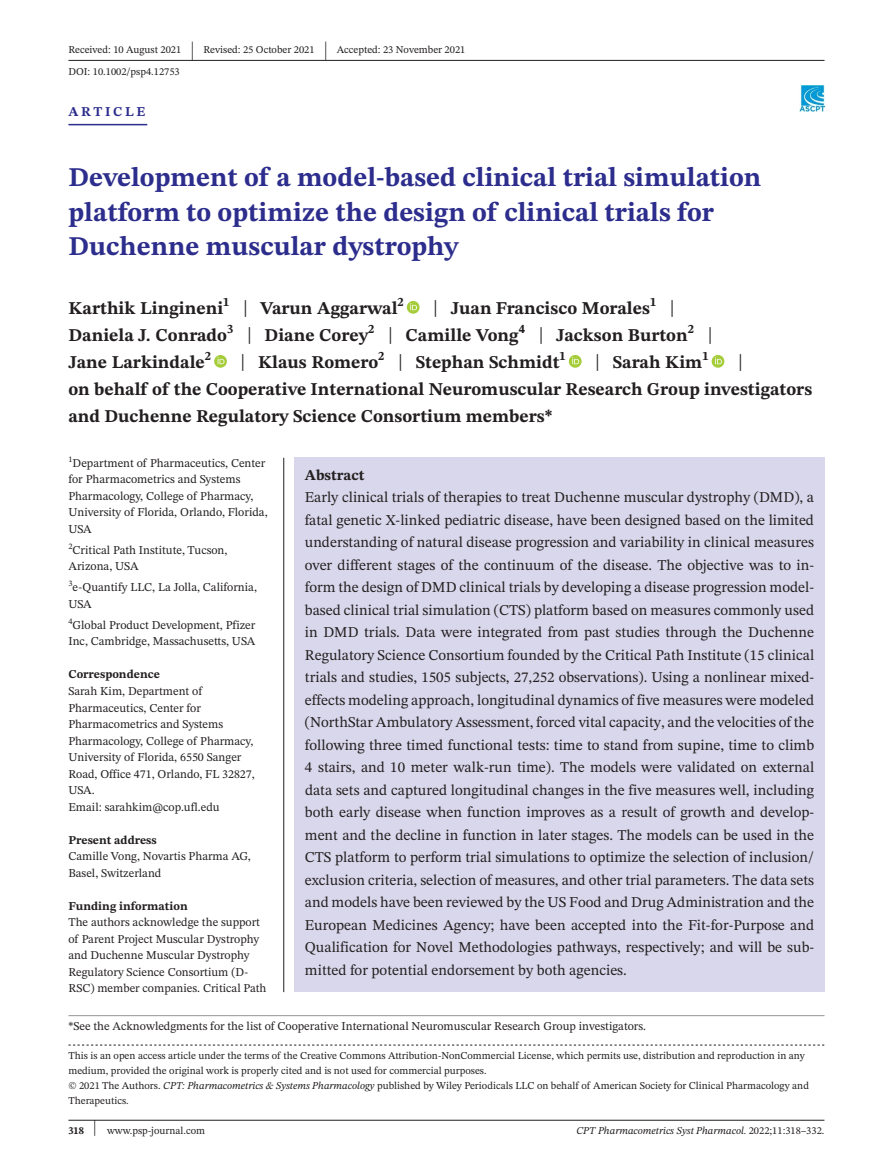
<style>
.page{position:relative;width:893px;height:1174px;background:#fff}
.page>*{position:absolute;margin:0;border:0;box-sizing:border-box;transform-origin:0 0}
.t1{font:700 27px/34.5px "STIX Two Text";color:#2c2d8c}
.t2{font:25.65px "STIX Two Text";color:#231f20;scale:.49 1}
.t3{font:23.4px "STIX Two Text";color:#231f20;scale:.77 1}
.t4{font:700 18px/27px "STIX Two Text";color:#231f20}
.t5{font:15px/22.5px "STIX Two Text";color:#231f20;text-align:justify}
.t6{font:700 15px "STIX Two Text";color:#231f20}
.t7{font:700 13.5px "STIX Two Text";letter-spacing:.2em;color:#2c2d8c}
.t8{font:12px/16.5px "STIX Two Text";color:#231f20}
.t9{font:700 12px "STIX Two Text";color:#231f20}
.t10{font:10.5px/15px "STIX Two Text";color:#231f20}
.t11{font:italic 10.5px "STIX Two Text";color:#231f20}
.s1{font-weight:400;font-size:23.4px}
.s2{font-style:italic}
.s3{font-weight:700}
.s4{font-size:22.2px}
.s5{font-style:normal}
</style>
<div class="page">
<hr style="left:68px;top:1119px;width:756px;height:1px;background:#231f20">
<img style="left:799px;top:85px;width:25px;height:26px">
<hr style="left:68px;top:60px;width:756px;height:1px;background:#231f20">
<hr style="left:68px;top:124px;width:79px;height:1px;background:#2c2d8c">
<svg style="left:407px;top:301px;width:13px;height:13px"></svg>
<svg style="left:410px;top:303px;width:7px;height:7px"></svg>
<svg style="left:214px;top:355px;width:13px;height:13px"></svg>
<svg style="left:218px;top:357px;width:6px;height:7px"></svg>
<svg style="left:569px;top:355px;width:13px;height:13px"></svg>
<svg style="left:572px;top:357px;width:7px;height:7px"></svg>
<svg style="left:712px;top:355px;width:12px;height:13px"></svg>
<svg style="left:715px;top:357px;width:7px;height:7px"></svg>
<svg style="left:68px;top:1044px;width:756px;height:1px"></svg>
<hr style="left:68px;top:1015px;width:756px;height:1px;background:#939598">
<div style="left:294px;top:458px;width:530px;height:534px;background:#d9d7eb"></div>
<hr style="left:283px;top:458px;width:1px;height:534px;background:#231f20">
<p class="t10" style="left:68px;top:42px;width:114px">Received: 10 August 2021</p>
<h2 class="t2" style="left:191px;top:32px;width:8px">|</h2>
<p class="t10" style="left:203px;top:42px;width:113px">Revised: 25 October 2021</p>
<h2 class="t2" style="left:324px;top:32px;width:8px">|</h2>
<p class="t10" style="left:337px;top:42px;width:130px">Accepted: 23 November 2021</p>
<p class="t10" style="left:68px;top:64px;width:113px">DOI: 10.1002/psp4.12753</p>
<p class="t7" style="left:68px;top:101px;width:79px">ARTICLE</p>
<h1 class="t1" style="left:68px;top:161px;width:694px">Development of a model-based clinical trial simulation platform to optimize the design of clinical trials for<br>Duchenne muscular dystrophy</h1>
<p class="t4" style="left:68px;top:295px;width:337px">Karthik Lingineni<sup>1</sup> <span class="s1">|</span> Varun Aggarwal<sup>2</sup></p>
<p class="t4" style="left:68px;top:295px;width:645px;text-indent:365px"><span class="s1">|</span> Juan Francisco Morales<sup>1</sup> <span class="s1">|<br></span>Daniela J. Conrado<sup>3</sup> <span class="s1">|</span> Diane Corey<sup>2</sup> <span class="s1">|</span> Camille Vong<sup>4</sup> <span class="s1">|</span> Jackson Burton<sup>2</sup> <span class="s1">|<br></span>Jane Larkindale<sup>2</sup></p>
<p class="t4" style="left:241px;top:349px;width:327px"><span class="s1">|</span> Klaus Romero<sup>2</sup> <span class="s1">|</span> Stephan Schmidt<sup>1</sup></p>
<p class="t4" style="left:595px;top:349px;width:115px"><span class="s1">|</span> Sarah Kim<sup>1</sup></p>
<h3 class="t3" style="left:738px;top:345px;width:8px">|</h3>
<p class="t4" style="left:68px;top:376px;width:745px">on behalf of the Cooperative International Neuromuscular Research Group investigators and Duchenne Regulatory Science Consortium members*</p>
<p class="t8" style="left:68px;top:454px;width:201px"><sup>1</sup>Department of Pharmaceutics, Center for Pharmacometrics and Systems<br>Pharmacology, College of Pharmacy,<br>University of Florida, Orlando, Florida,<br>USA</p>
<p class="t8" style="left:68px;top:541px;width:161px"><sup>2</sup>Critical Path Institute, Tucson,<br>Arizona, USA</p>
<p class="t8" style="left:68px;top:579px;width:190px"><sup>3</sup>e-Quantify LLC, La Jolla, California,<br>USA</p>
<p class="t8" style="left:68px;top:616px;width:188px"><sup>4</sup>Global Product Development, Pfizer<br>Inc, Cambridge, Massachusetts, USA</p>
<p class="t9" style="left:68px;top:666px;width:93px">Correspondence</p>
<p class="t8" style="left:68px;top:682px;width:188px">Sarah Kim, Department of<br>Pharmaceutics, Center for<br>Pharmacometrics and Systems<br>Pharmacology, College of Pharmacy,<br>University of Florida, 6550 Sanger<br>Road, Office 471, Orlando, FL 32827,<br>USA.<br>Email: sarahkim@cop.ufl.edu</p>
<p class="t9" style="left:68px;top:831px;width:90px">Present address</p>
<p class="t8" style="left:68px;top:847px;width:184px">Camille Vong, Novartis Pharma AG,<br>Basel, Switzerland</p>
<p class="t9" style="left:68px;top:897px;width:121px">Funding information</p>
<p class="t8" style="left:68px;top:913px;width:200px">The authors acknowledge the support of Parent Project Muscular Dystrophy and Duchenne Muscular Dystrophy Regulatory Science Consortium (D-RSC) member companies. Critical Path</p>
<p class="t6" style="left:305px;top:464px;width:61px">Abstract</p>
<p class="t5" style="left:305px;top:486px;width:511px">Early clinical trials of therapies to treat Duchenne muscular dystrophy (DMD), a fatal genetic X-linked pediatric disease, have been designed based on the limited understanding of natural disease progression and variability in clinical measures over different stages of the continuum of the disease. The objective was to in&shy;form the design of DMD clinical trials by developing a disease progression model&shy;based clinical trial simulation (CTS) platform based on measures commonly used in DMD trials. Data were integrated from past studies through the Duchenne Regulatory Science Consortium founded by the Critical Path Institute (15 clinical trials and studies, 1505 subjects, 27,252 observations). Using a nonlinear mixed&shy;effects modeling approach, longitudinal dynamics of five measures were modeled (NorthStar Ambulatory Assessment, forced vital capacity, and the velocities of the following three timed functional tests: time to stand from supine, time to climb 4 stairs, and 10 meter walk-run time). The models were validated on external data sets and captured longitudinal changes in the five measures well, including both early disease when function improves as a result of growth and develop&shy;ment and the decline in function in later stages. The models can be used in the CTS platform to perform trial simulations to optimize the selection of inclusion/ exclusion criteria, selection of measures, and other trial parameters. The data sets and models have been reviewed by the US Food and Drug Administration and the European Medicines Agency; have been accepted into the Fit-for-Purpose and Qualification for Novel Methodologies pathways, respectively; and will be sub&shy;mitted for potential endorsement by both agencies.</p>
<p class="t8" style="left:68px;top:1017px;width:579px">*See the Acknowledgments for the list of Cooperative International Neuromuscular Research Group investigators.</p>
<p class="t10" style="left:68px;top:1048px;width:742px">This is an open access article under the terms of the Creative Commons Attribution-NonCommercial License, which permits use, distribution and reproduction in any medium, provided the original work is properly cited and is not used for commercial purposes.<br>© 2021 The Authors. <span class="s2">CPT: Pharmacometrics &amp; Systems Pharmacology</span> published by Wiley Periodicals LLC on behalf of American Society for Clinical Pharmacology and Therapeutics.</p>
<p class="t10" style="left:68px;top:1123px;width:138px"><span class="s3">318</span> <span class="s4">|</span> www.psp-journal.com</p>
<p class="t11" style="left:576px;top:1123px;width:250px">CPT Pharmacometrics Syst Pharmacol. <span class="s5">2022;11:318–332.</span></p>
</div>
